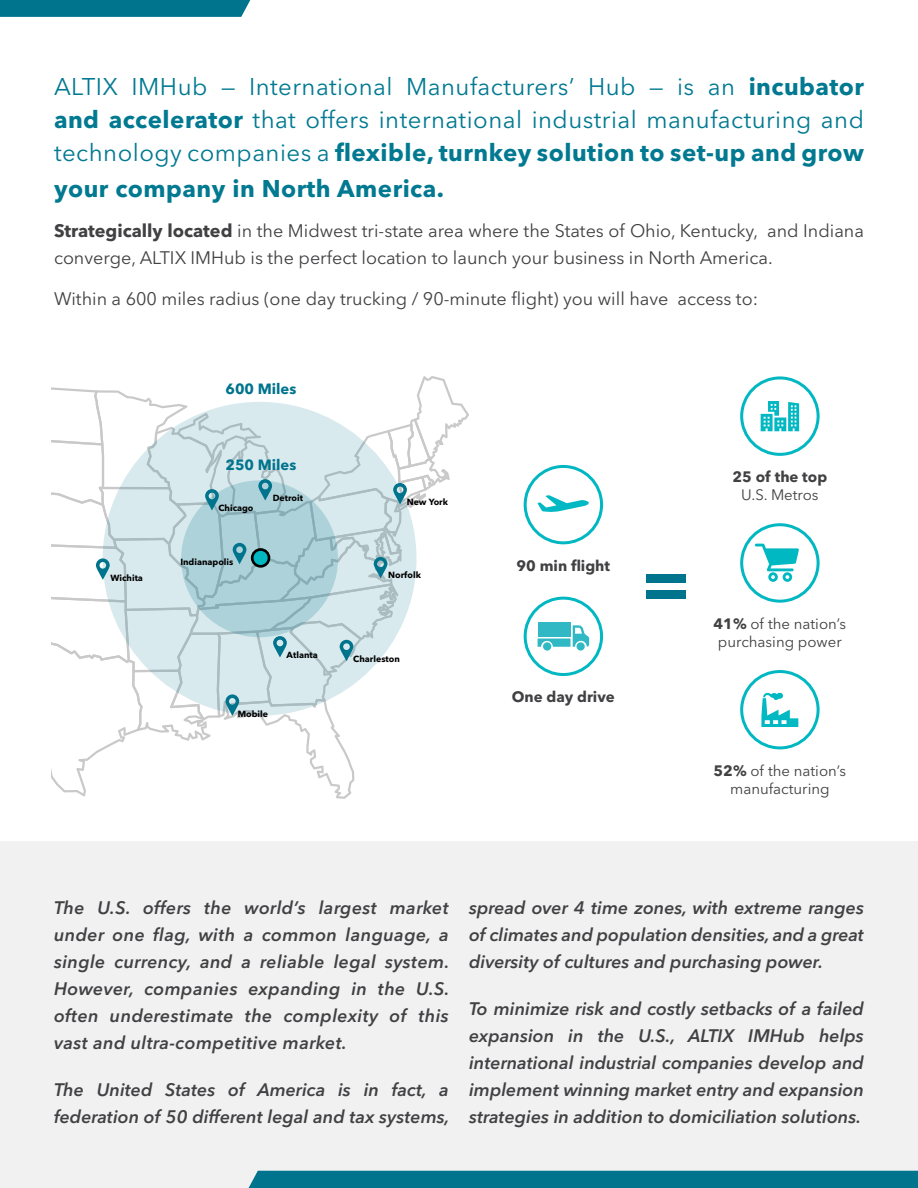
<style>
.page{position:relative;width:918px;height:1188px;background:#fff}
.page>*{position:absolute;margin:0;border:0;box-sizing:border-box;transform-origin:0 0}
.t1{font:24px/33px "Avenir Next LT Pro";letter-spacing:.02em;color:#007991;text-align:justify}
.t2{font:700 24px "Avenir Next LT Pro";letter-spacing:.02em;color:#007991}
.t3{font:italic 600 18px/27px "Avenir Next LT Pro";color:#414042;text-align:justify}
.t4{font:18px/27px "Avenir Next LT Pro";color:#414042}
.t5{font:15px/18px "Avenir Next LT Pro";color:#414042;text-align:center}
.t6{font:700 15px/18px "Avenir Next LT Pro";color:#414042;text-align:center}
.t7{font:700 14.7px "Avenir Next LT Pro";color:#00748d}
.t8{font:700 8.85px "Avenir Next LT Pro";color:#000}
.s1{font-weight:700}
.s2{font-weight:400}
</style>
<div class="page">
<div style="left:0;top:841px;width:918px;height:347px;background:#f1f1f2"></div>
<svg style="left:0;top:0;width:250px;height:17px;background:#05778f"></svg>
<div style="left:249px;top:1171px;width:669px;height:17px;background:#00748d"></div>
<svg style="left:52px;top:376px;width:417px;height:423px"></svg>
<div style="left:524px;top:465px;width:79px;height:79px;border:3px solid #00b7c2;border-radius:50%"></div>
<svg style="left:538px;top:495px;width:51px;height:17px"></svg>
<div style="left:740px;top:670px;width:80px;height:79px;border:3px solid #00b7c2;border-radius:50%"></div>
<svg style="left:761px;top:692px;width:37px;height:35px"></svg>
<div style="left:740px;top:376px;width:80px;height:80px;border:3px solid #00b7c2;border-radius:50%"></div>
<svg style="left:761px;top:401px;width:38px;height:30px"></svg>
<div style="left:740px;top:523px;width:80px;height:80px;border:3px solid #00b7c2;border-radius:50%"></div>
<svg style="left:755px;top:544px;width:44px;height:38px"></svg>
<div style="left:524px;top:597px;width:79px;height:79px;border:3px solid #00b7c2;border-radius:50%"></div>
<div style="left:543px;top:642px;width:8px;height:9px;background:#30b8c4;border-radius:50%"></div>
<div style="left:577px;top:642px;width:8px;height:9px;background:#30b8c4;border-radius:50%"></div>
<div style="left:538px;top:622px;width:32px;height:14px;background:#30b8c4"></div>
<svg style="left:538px;top:625px;width:51px;height:22px"></svg>
<div style="left:646px;top:574px;width:39px;height:9px;background:#00748d"></div>
<div style="left:646px;top:590px;width:39px;height:9px;background:#00748d"></div>
<p class="t1" style="left:54px;top:70px;width:812px">ALTIX IMHub — International Manufacturers’ Hub — is an <span class="s1">incubator and accelerator</span> that offers international industrial manufacturing and technology companies a <span class="s1">flexible, turnkey solution to set-up and grow</span></p>
<p class="t2" style="left:54px;top:174px;width:392px">your company in North America.</p>
<p class="t4" style="left:54px;top:217px;width:812px"><span class="s1">Strategically located</span> in the Midwest tri-state area where the States of Ohio, Kentucky, and Indiana converge, ALTIX IMHub is the perfect location to launch your business in North America.</p>
<p class="t4" style="left:54px;top:285px;width:706px">Within a 600 miles radius (one day trucking / 90-minute flight) you will have access to:</p>
<p class="t8" style="left:110px;top:573px;width:34px">Wichita</p>
<p class="t7" style="left:226px;top:379px;width:72px">600 Miles</p>
<p class="t7" style="left:226px;top:456px;width:72px">250 Miles</p>
<p class="t8" style="left:218px;top:503px;width:37px">Chicago</p>
<p class="t8" style="left:180px;top:556px;width:55px">Indianapolis</p>
<p class="t8" style="left:273px;top:493px;width:32px">Detroit</p>
<p class="t8" style="left:287px;top:649px;width:33px">Atlanta</p>
<p class="t8" style="left:238px;top:708px;width:32px">Mobile</p>
<p class="t8" style="left:407px;top:497px;width:43px">New York</p>
<p class="t8" style="left:388px;top:569px;width:34px">Norfolk</p>
<p class="t8" style="left:353px;top:653px;width:48px">Charleston</p>
<p class="t6" style="left:517px;top:556px;width:95px">90 min flight</p>
<p class="t6" style="left:512px;top:688px;width:105px">One day drive</p>
<p class="t6" style="left:733px;top:468px;width:96px">25 of the top<br><span class="s2">U.S. Metros</span></p>
<p class="t5" style="left:714px;top:615px;width:134px;text-align:left"><span class="s1">41%</span> of the nation’s purchasing power</p>
<p class="t5" style="left:714px;top:761px;width:134px"><span class="s1">52%</span> of the nation’s manufacturing</p>
<p class="t3" style="left:54px;top:894px;width:397px">The U.S. offers the world’s largest market under one flag, with a common language, a single currency, and a reliable legal system.<br>However, companies expanding in the U.S. often underestimate the complexity of this vast and ultra-competitive market.</p>
<p class="t3" style="left:54px;top:1076px;width:397px">The United States of America is in fact, a federation of 50 different legal and tax systems,</p>
<p class="t3" style="left:469px;top:894px;width:396px">spread over 4 time zones, with extreme ranges of climates and population densities, and a great diversity of cultures and purchasing power.</p>
<p class="t3" style="left:469px;top:995px;width:396px">To minimize risk and costly setbacks of a failed expansion in the U.S., ALTIX IMHub helps international industrial companies develop and implement winning market entry and expansion strategies in addition to domiciliation solutions.</p>
</div>
